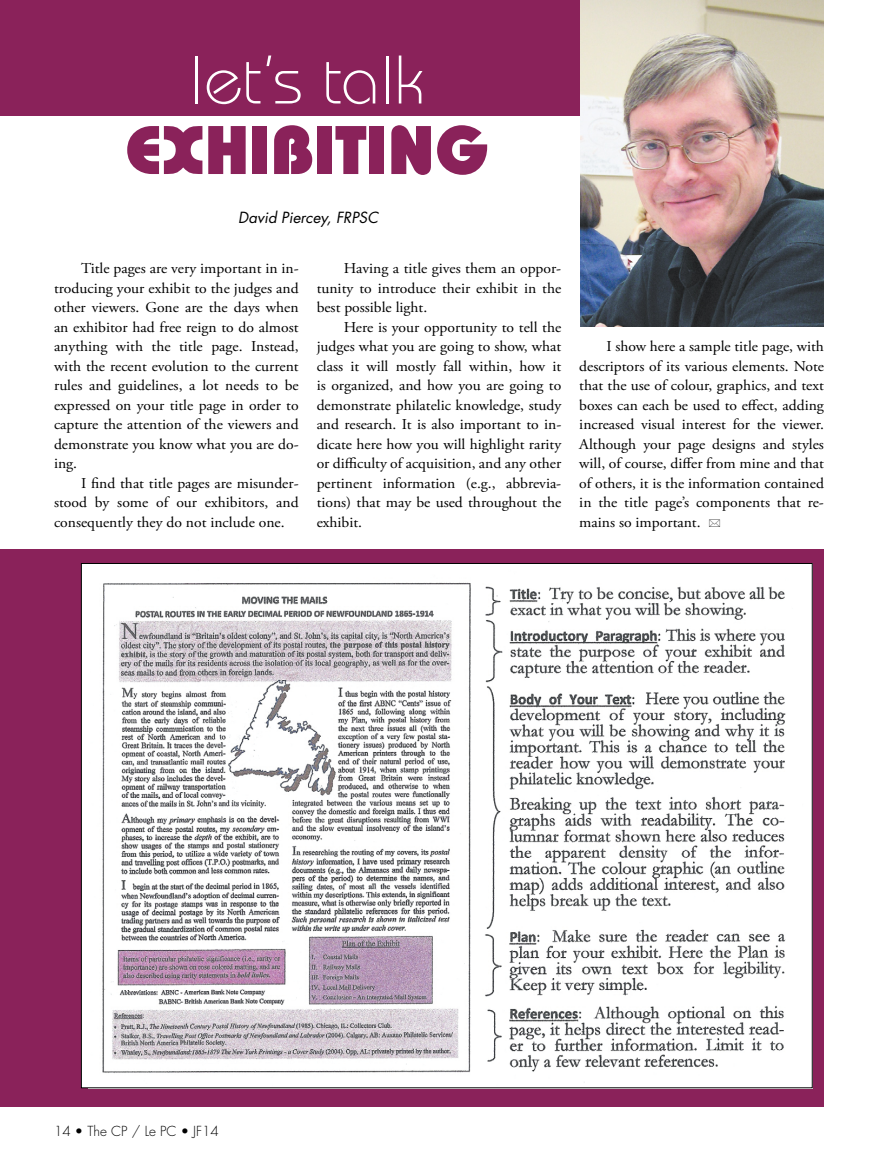
<style>
.page{position:relative;width:878px;height:1161px;background:#fff}
.page>*{position:absolute;margin:0;border:0;box-sizing:border-box;transform-origin:0 0}
.t1{font:800 68.55px "Bauhaus";color:#8a225a}
.t2{font:300 68.55px "Bauhaus";color:#fff}
.t3{font:15px/19.5px "Adobe Garamond Pro";color:#000;text-align:justify;scale:1.04 1}
.t4{font:italic 15px "Futura";color:#000}
.t5{font:300 13.5px "Futura";color:#000}
</style>
<div class="page">
<div style="left:0;top:549px;width:824px;height:558px;background:#8a225a"></div>
<div style="left:0;top:0;width:824px;height:115px;background:#8a225a"></div>
<img style="left:580px;top:0;width:244px;height:327px">
<img style="left:88px;top:565px;width:722px;height:521px">
<h1 class="t2" style="left:189px;top:39px;width:238px">let’s talk</h1>
<h1 class="t1" style="left:125px;top:110px;width:366px">EXHIBITING</h1>
<p class="t4" style="left:238px;top:207px;width:141px">David Piercey, FRPSC</p>
<p class="t3" style="left:54px;top:259px;width:237px;text-indent:27px">Title pages are very important in in&shy;troducing your exhibit to the judges and other viewers. Gone are the days when an exhibitor had free reign to do almost anything with the title page. Instead, with the recent evolution to the current rules and guidelines, a lot needs to be expressed on your title page in order to capture the attention of the viewers and demonstrate you know what you are do&shy;ing.</p>
<p class="t3" style="left:54px;top:474px;width:237px;text-indent:27px">I find that title pages are misunder&shy;stood by some of our exhibitors, and consequently they do not include one.</p>
<p class="t3" style="left:316px;top:259px;width:237px;text-indent:27px">Having a title gives them an oppor&shy;tunity to introduce their exhibit in the best possible light.</p>
<p class="t3" style="left:316px;top:318px;width:237px;text-indent:27px">Here is your opportunity to tell the judges what you are going to show, what class it will mostly fall within, how it is organized, and how you are going to demonstrate philatelic knowledge, study and research. It is also important to in&shy;dicate here how you will highlight rarity or difficulty of acquisition, and any other pertinent information (e.g., abbrevia&shy;tions) that may be used throughout the exhibit.</p>
<p class="t3" style="left:579px;top:337px;width:237px;text-indent:27px">I show here a sample title page, with descriptors of its various elements. Note that the use of colour, graphics, and text boxes can each be used to effect, adding increased visual interest for the viewer.<br>Although your page designs and styles will, of course, differ from mine and that of others, it is the information contained in the title page’s components that re&shy;mains so important.</p>
<p class="t5" style="left:54px;top:1122px;width:166px">14 • The CP / Le PC • JF14</p>
</div>
